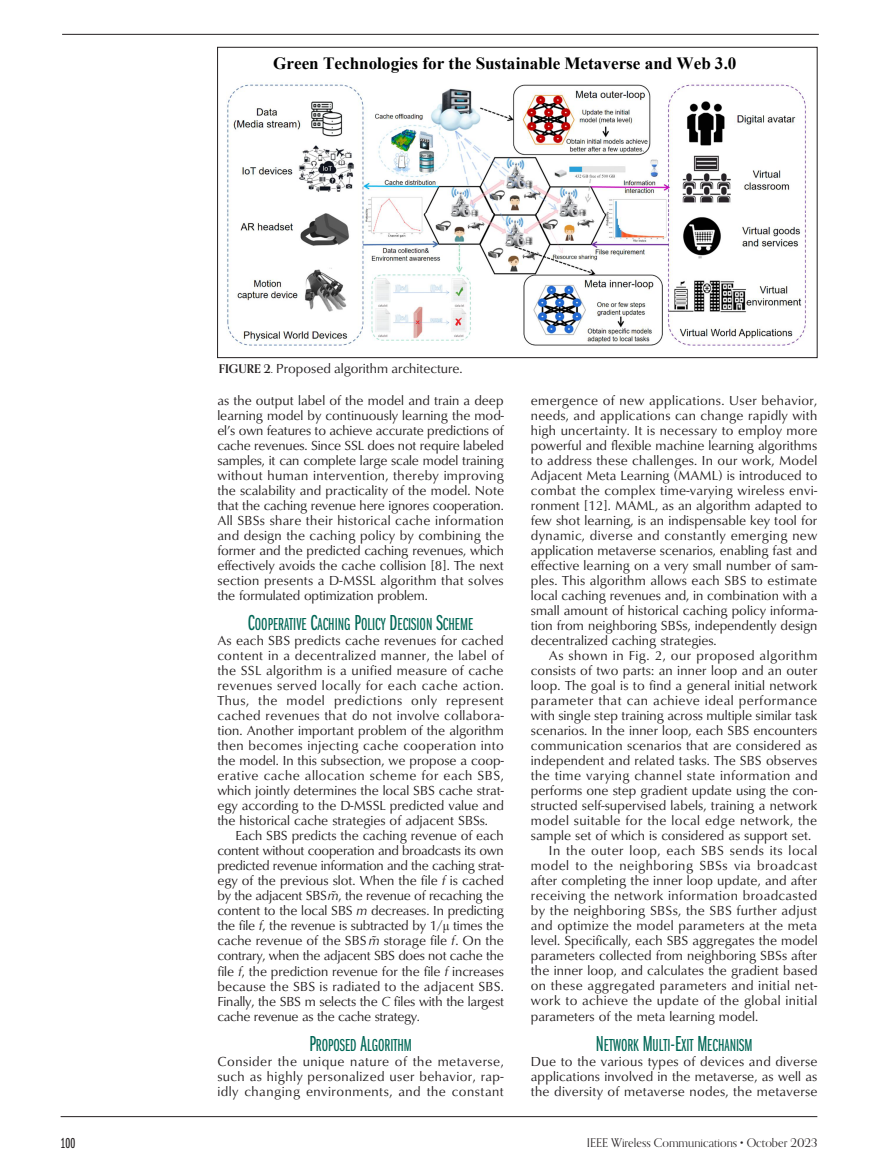
<style>
.page{position:relative;width:878px;height:1175px;background:#fff}
.page>*{position:absolute;margin:0;border:0;box-sizing:border-box;transform-origin:0 0}
.t1{font:18px "Franklin Gothic URW Ext Com D Boo SC800";color:#006756}
.t2{font:700 17.1px "Times New Roman";color:#000}
.t3{font:15px "Franklin Gothic URW Ext Com D Boo";color:#231f20}
.t4{font:13.5px/15px "Classico URW";letter-spacing:.01em;color:#231f20;text-align:justify}
.t5{font:13.5px "Classico URW";letter-spacing:.035em;color:#231f20}
.t6{font:13.5px "Classico URW";letter-spacing:.03em;color:#231f20}
.t7{font:12px "Orpheus Pro";color:#231f20}
.s1{font-family:"Orpheus Pro";font-weight:700;font-size:12px}
.s2{font-size:22.5px}
.s3{font-style:italic}
</style>
<div class="page">
<hr style="left:62px;top:34px;width:756px;height:1px;background:#231f20">
<hr style="left:61px;top:1115px;width:756px;height:1px;background:#231f20">
<img style="left:227px;top:82px;width:582px;height:263px">
<p class="t2" style="left:273px;top:51px;width:464px">Green Technologies for the Sustainable Metaverse and Web 3.0</p>
<p class="t4" style="left:219px;top:360px;width:245px"><span class="s1">FIGURE 2.</span> Proposed algorithm architecture.</p>
<p class="t4" style="left:217px;top:392px;width:288px">as the output label of the model and train a deep learning model by continuously learning the mod&shy;el’s own features to achieve accurate predictions of cache revenues. Since SSL does not require labeled samples, it can complete large scale model training without human intervention, thereby improving the scalability and practicality of the model. Note that the caching revenue here ignores cooperation.<br>All SBSs share their historical cache information and design the caching policy by combining the former and the predicted caching revenues, which effectively avoids the cache collision [8]. The next section presents a D-MSSL algorithm that solves the formulated optimization problem.</p>
<h1 class="t1" style="left:248px;top:614px;width:227px"><span class="s2">C</span>OOPERATIVE <span class="s2">C</span>ACHING <span class="s2">P</span>OLICY <span class="s2">D</span>ECISION <span class="s2">S</span>CHEME</h1>
<p class="t4" style="left:217px;top:632px;width:288px">As each SBS predicts cache revenues for cached content in a decentralized manner, the label of the SSL algorithm is a unified measure of cache revenues served locally for each cache action.<br>Thus, the model predictions only represent cached revenues that do not involve collabora&shy;tion. Another important problem of the algorithm then becomes injecting cache cooperation into the model. In this subsection, we propose a coop&shy;erative cache allocation scheme for each SBS, which jointly determines the local SBS cache strat&shy;egy according to the D-MSSL predicted value and the historical cache strategies of adjacent SBSs.</p>
<p class="t4" style="left:217px;top:827px;width:288px;text-indent:18px">Each SBS predicts the caching revenue of each content without cooperation and broadcasts its own predicted revenue information and the caching strat&shy;egy of the previous slot. When the file <span class="s3">f</span> is cached by the adjacent SBS ˜<span class="s3">m</span>, the revenue of recaching the content to the local SBS <span class="s3">m</span> decreases. In predicting the file <span class="s3">f</span>, the revenue is subtracted by 1/ times the cache revenue of the SBS ˜<span class="s3">m</span> storage file <span class="s3">f</span>. On the contrary, when the adjacent SBS does not cache the file <span class="s3">f</span>, the prediction revenue for the file <span class="s3">f</span> increases because the SBS is radiated to the adjacent SBS.<br>Finally, the SBS m selects the <span class="s3">C</span> files with the largest cache revenue as the cache strategy.</p>
<h1 class="t1" style="left:309px;top:1034px;width:104px"><span class="s2">P</span>ROPOSED <span class="s2">A</span>LGORITHM</h1>
<p class="t4" style="left:217px;top:1052px;width:288px">Consider the unique nature of the metaverse, such as highly personalized user behavior, rap&shy;idly changing environments, and the constant</p>
<p class="t4" style="left:530px;top:392px;width:288px">emergence of new applications. User behavior, needs, and applications can change rapidly with high uncertainty. It is necessary to employ more powerful and flexible machine learning algorithms to address these challenges. In our work, Model Adjacent Meta Learning (MAML) is introduced to combat the complex time-varying wireless envi&shy;ronment [12]. MAML, as an algorithm adapted to few shot learning, is an indispensable key tool for dynamic, diverse and constantly emerging new application metaverse scenarios, enabling fast and effective learning on a very small number of sam&shy;ples. This algorithm allows each SBS to estimate local caching revenues and, in combination with a small amount of historical caching policy informa&shy;tion from neighboring SBSs, independently design decentralized caching strategies.</p>
<p class="t5" style="left:548px;top:645px;width:270px">As shown in Fig. 2, our proposed algorithm</p>
<p class="t4" style="left:530px;top:662px;width:288px">consists of two parts: an inner loop and an outer</p>
<p class="t4" style="left:530px;top:677px;width:288px">loop. The goal is to find a general initial network</p>
<p class="t5" style="left:530px;top:690px;width:288px">parameter that can achieve ideal performance</p>
<p class="t4" style="left:530px;top:707px;width:288px">with single step training across multiple similar task</p>
<p class="t4" style="left:530px;top:722px;width:288px">scenarios. In the inner loop, each SBS encounters</p>
<p class="t4" style="left:530px;top:737px;width:288px">communication scenarios that are considered as</p>
<p class="t4" style="left:530px;top:752px;width:288px">independent and related tasks. The SBS observes</p>
<p class="t6" style="left:530px;top:765px;width:288px">the time varying channel state information and</p>
<p class="t4" style="left:530px;top:782px;width:288px">performs one step gradient update using the con-</p>
<p class="t4" style="left:530px;top:797px;width:288px">structed self-supervised labels, training a network</p>
<p class="t5" style="left:530px;top:810px;width:288px">model suitable for the local edge network, the</p>
<p class="t4" style="left:530px;top:827px;width:281px">sample set of which is considered as support set.</p>
<p class="t5" style="left:548px;top:840px;width:270px">In the outer loop, each SBS sends its local</p>
<p class="t5" style="left:530px;top:855px;width:288px">model to the neighboring SBSs via broadcast</p>
<p class="t4" style="left:530px;top:872px;width:287px">after completing the inner loop update, and after</p>
<p class="t6" style="left:530px;top:885px;width:288px">receiving the network information broadcasted</p>
<p class="t4" style="left:530px;top:902px;width:287px">by the neighboring SBSs, the SBS further adjust</p>
<p class="t4" style="left:530px;top:917px;width:287px">and optimize the model parameters at the meta</p>
<p class="t4" style="left:530px;top:932px;width:288px">level. Specifically, each SBS aggregates the model</p>
<p class="t4" style="left:530px;top:947px;width:288px">parameters collected from neighboring SBSs after</p>
<p class="t4" style="left:530px;top:962px;width:288px">the inner loop, and calculates the gradient based</p>
<p class="t4" style="left:530px;top:977px;width:288px">on these aggregated parameters and initial net-</p>
<p class="t6" style="left:530px;top:990px;width:288px">work to achieve the update of the global initial</p>
<p class="t4" style="left:530px;top:1007px;width:229px">parameters of the meta learning model.</p>
<h1 class="t1" style="left:595px;top:1034px;width:158px"><span class="s2">N</span>ETWORK <span class="s2">M</span>ULTI<span class="s2">-E</span>XIT <span class="s2">M</span>ECHANISM</h1>
<p class="t4" style="left:530px;top:1052px;width:288px">Due to the various types of devices and diverse applications involved in the metaverse, as well as the diversity of metaverse nodes, the metaverse</p>
<p class="t3" style="left:61px;top:1134px;width:16px">100</p>
<p class="t7" style="left:586px;top:1135px;width:232px">IEEE Wireless Communications • October 2023</p>
</div>
